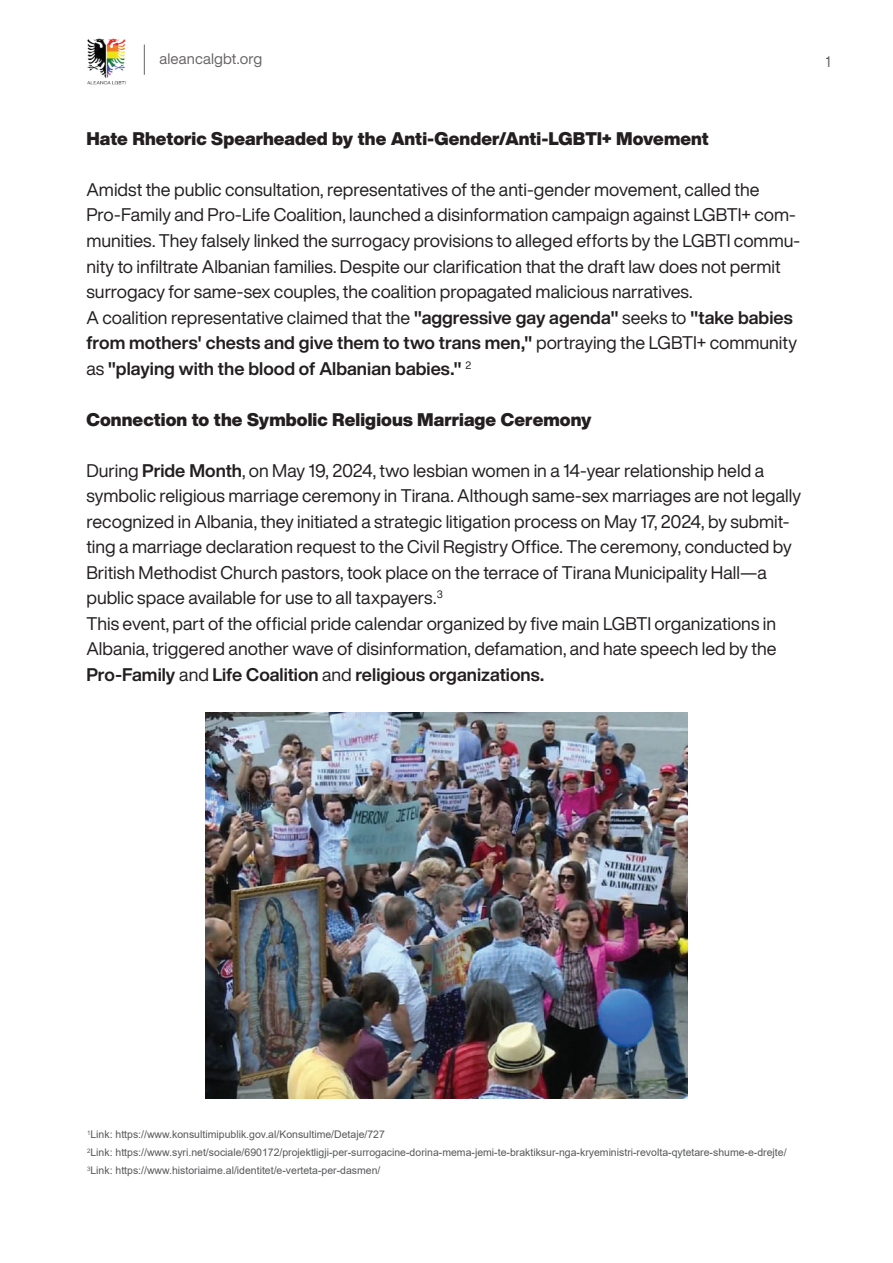
<style>
.page{position:relative;width:893px;height:1263px;background:#fff}
.page>*{position:absolute;margin:0;border:0;box-sizing:border-box;transform-origin:0 0}
.t1{font:18px/25.5px "Helvetica Now Display";color:#231f20}
.t2{font:900 18px "Helvetica Now Display";letter-spacing:.005em;color:#231f20}
.t3{font:15px "Helvetica Now Display";letter-spacing:.01em;color:#231f20}
.t4{font:10.5px/18px "Arial";color:#57585a}
.s1{font-weight:700}
</style>
<div class="page">
<img style="left:205px;top:713px;width:483px;height:386px">
<img style="left:87px;top:38px;width:39px;height:47px">
<hr style="left:144px;top:45px;width:1px;height:30px;background:#231f20">
<p class="t3" style="left:159px;top:48px;width:104px">aleancalgbt.org</p>
<p class="t3" style="left:826px;top:51px;width:7px">1</p>
<p class="t2" style="left:86px;top:126px;width:624px">Hate Rhetoric Spearheaded by the Anti-Gender/Anti-LGBTI+ Movement</p>
<p class="t1" style="left:86px;top:177px;width:715px">Amidst the public consultation, representatives of the anti-gender movement, called the Pro-Family and Pro-Life Coalition, launched a disinformation campaign against LGBTI+ com&shy;munities. They falsely linked the surrogacy provisions to alleged efforts by the LGBTI commu&shy;nity to infiltrate Albanian families. Despite our clarification that the draft law does not permit surrogacy for same-sex couples, the coalition propagated malicious narratives.<br>A coalition representative claimed that the <span class="s1">"aggressive gay agenda"</span> seeks to <span class="s1">"take babies from mothers' chests and give them to two trans men,"</span> portraying the LGBTI+ community as <span class="s1">"playing with the blood of Albanian babies."</span> <sup>2</sup></p>
<p class="t2" style="left:86px;top:407px;width:507px">Connection to the Symbolic Religious Marriage Ceremony</p>
<p class="t1" style="left:86px;top:457px;width:716px">During <span class="s1">Pride Month</span>, on May 19, 2024, two lesbian women in a 14-year relationship held a symbolic religious marriage ceremony in Tirana. Although same-sex marriages are not legally recognized in Albania, they initiated a strategic litigation process on May 17, 2024, by submit&shy;ting a marriage declaration request to the Civil Registry Office. The ceremony, conducted by British Methodist Church pastors, took place on the terrace of Tirana Municipality Hall—a public space available for use to all taxpayers.<sup>3<br></sup>This event, part of the official pride calendar organized by five main LGBTI organizations in Albania, triggered another wave of disinformation, defamation, and hate speech led by the <span class="s1">Pro-Family</span> and <span class="s1">Life Coalition</span> and <span class="s1">religious organizations.</span></p>
<p class="t4" style="left:87px;top:1125px;width:701px"><sup>1</sup>Link: https://www.konsultimipublik.gov.al/Konsultime/Detaje/727<br><sup>2</sup>Link: https://www.syri.net/sociale/690172/projektligji-per-surrogacine-dorina-mema-jemi-te-braktiksur-nga-kryeministri-revolta-qytetare-shume-e-drejte/<br><sup>3</sup>Link: https://www.historiaime.al/identitet/e-verteta-per-dasmen/</p>
</div>
